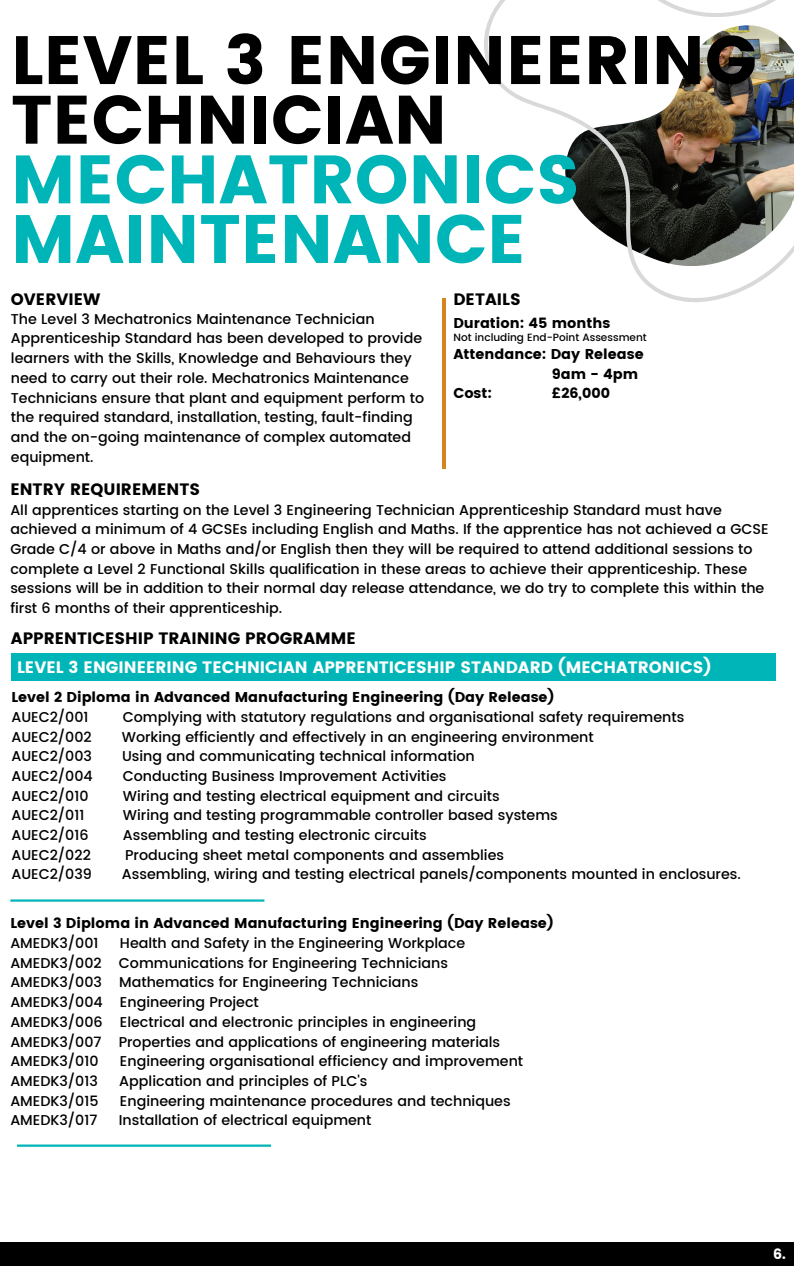
<style>
.page{position:relative;width:794px;height:1266px;background:#fff}
.page>*{position:absolute;margin:0;border:0;box-sizing:border-box;transform-origin:0 0}
.t1{font:700 68.25px/59.6px "Poppins";color:#000}
.t2{font:700 16.5px "Poppins";color:#000}
.t3{font:700 16.5px "Poppins";color:#fff}
.t4{font:500 14.25px/19.6px "Poppins";color:#000}
.t5{font:700 14.25px/19.6px "Poppins";color:#000}
.t6{font:700 14.25px "Poppins";color:#fff}
.t7{font:500 10.5px "Poppins";color:#000}
.s1{color:#00b5b7}
.s2{font-weight:500}
</style>
<div class="page">
<div style="left:0;top:1241px;width:793px;height:25px;background:#000"></div>
<hr style="left:442px;top:299px;width:3px;height:300px;background:#d48420">
<div style="left:325px;top:470px;width:238px;height:238px;background:#fff"></div>
<div style="left:11px;top:653px;width:764px;height:27px;background:#00b5b7"></div>
<hr style="left:10px;top:899px;width:254px;height:2px;background:#00b5b7">
<hr style="left:17px;top:1144px;width:254px;height:2px;background:#00b5b7">
<svg style="left:484px;top:0;width:309px;height:302px"></svg>
<h2 class="t1" style="left:11px;top:30px;width:747px">LEVEL 3 ENGINEERING<br>TECHNICIAN<br><span class="s1">MECHATRONICS<br>MAINTENANCE</span></h2>
<h2 class="t2" style="left:11px;top:288px;width:91px">OVERVIEW</h2>
<p class="t2" style="left:453px;top:288px;width:69px">DETAILS</p>
<h1 class="t4" style="left:11px;top:309px;width:414px">The Level 3 Mechatronics Maintenance Technician Apprenticeship Standard has been developed to provide learners with the Skills, Knowledge and Behaviours they need to carry out their role. Mechatronics Maintenance Technicians ensure that plant and equipment perform to the required standard, installation, testing, fault-finding and the on-going maintenance of complex automated equipment.</h1>
<h3 class="t5" style="left:453px;top:313px;width:158px">Duration: 45 months</h3>
<h3 class="t7" style="left:453px;top:330px;width:195px">Not including End-Point Assessment</h3>
<p class="t5" style="left:551px;top:344px;width:93px;text-indent:-98px">Attendance: Day Release<br>9am - 4pm</p>
<h3 class="t5" style="left:453px;top:383px;width:40px">Cost:</h3>
<h3 class="t5" style="left:551px;top:383px;width:59px">£26,000</h3>
<h3 class="t2" style="left:10px;top:477px;width:191px">ENTRY REQUIREMENTS</h3>
<h2 class="t4" style="left:10px;top:500px;width:759px">All apprentices starting on the Level 3 Engineering Technician Apprenticeship Standard must have achieved a minimum of 4 GCSEs including English and Maths. If the apprentice has not achieved a GCSE Grade C/4 or above in Maths and/or English then they will be required to attend additional sessions to complete a Level 2 Functional Skills qualification in these areas to achieve their apprenticeship. These sessions will be in addition to their normal day release attendance, we do try to complete this within the first 6 months of their apprenticeship.</h2>
<h2 class="t2" style="left:11px;top:626px;width:346px">APPRENTICESHIP TRAINING PROGRAMME</h2>
<h3 class="t3" style="left:17px;top:655px;width:695px">LEVEL 3 ENGINEERING TECHNICIAN APPRENTICESHIP STANDARD (MECHATRONICS)</h3>
<h3 class="t5" style="left:11px;top:687px;width:544px">Level 2 Diploma in Advanced Manufacturing Engineering (Day Release)<br><span class="s2">AUEC2/001</span></h3>
<h3 class="t4" style="left:123px;top:707px;width:562px">Complying with statutory regulations and organisational safety requirements</h3>
<h3 class="t4" style="left:11px;top:727px;width:82px">AUEC2/002</h3>
<h3 class="t4" style="left:122px;top:727px;width:473px">Working efficiently and effectively in an engineering environment</h3>
<h3 class="t4" style="left:11px;top:746px;width:82px">AUEC2/003</h3>
<h3 class="t4" style="left:122px;top:746px;width:354px">Using and communicating technical information</h3>
<h3 class="t4" style="left:11px;top:766px;width:83px">AUEC2/004</h3>
<h3 class="t4" style="left:123px;top:766px;width:325px">Conducting Business Improvement Activities</h3>
<h3 class="t4" style="left:11px;top:786px;width:79px">AUEC2/010</h3>
<h3 class="t4" style="left:123px;top:786px;width:378px">Wiring and testing electrical equipment and circuits</h3>
<h3 class="t4" style="left:11px;top:805px;width:74px">AUEC2/011</h3>
<h3 class="t4" style="left:123px;top:805px;width:436px">Wiring and testing programmable controller based systems</h3>
<h3 class="t4" style="left:11px;top:825px;width:79px">AUEC2/016</h3>
<h3 class="t4" style="left:123px;top:825px;width:305px">Assembling and testing electronic circuits</h3>
<h3 class="t4" style="left:11px;top:845px;width:81px">AUEC2/022</h3>
<h3 class="t4" style="left:125px;top:845px;width:380px">Producing sheet metal components and assemblies</h3>
<h3 class="t4" style="left:11px;top:864px;width:82px">AUEC2/039</h3>
<h3 class="t4" style="left:122px;top:864px;width:620px">Assembling, wiring and testing electrical panels/components mounted in enclosures.</h3>
<h2 class="t5" style="left:10px;top:913px;width:544px">Level 3 Diploma in Advanced Manufacturing Engineering (Day Release)<br><span class="s2">AMEDK3/001</span></h2>
<h2 class="t4" style="left:10px;top:933px;width:491px;text-indent:109px">Health and Safety in the Engineering Workplace AMEDK3/002 Communications for Engineering Technicians AMEDK3/003 Mathematics for Engineering Technicians AMEDK3/004 Engineering Project<br>AMEDK3/006 Electrical and electronic principles in engineering AMEDK3/007 Properties and applications of engineering materials AMEDK3/010</h2>
<h2 class="t4" style="left:120px;top:1051px;width:404px">Engineering organisational efficiency and improvement</h2>
<h2 class="t4" style="left:10px;top:1071px;width:89px">AMEDK3/013</h2>
<h2 class="t4" style="left:119px;top:1071px;width:249px">Application and principles of PLC's</h2>
<h2 class="t4" style="left:10px;top:1091px;width:90px">AMEDK3/015</h2>
<h2 class="t4" style="left:120px;top:1091px;width:392px">Engineering maintenance procedures and techniques</h2>
<h2 class="t4" style="left:10px;top:1110px;width:88px">AMEDK3/017</h2>
<h2 class="t4" style="left:119px;top:1110px;width:254px">Installation of electrical equipment</h2>
<p class="t6" style="left:772px;top:1244px;width:14px">6.</p>
</div>
